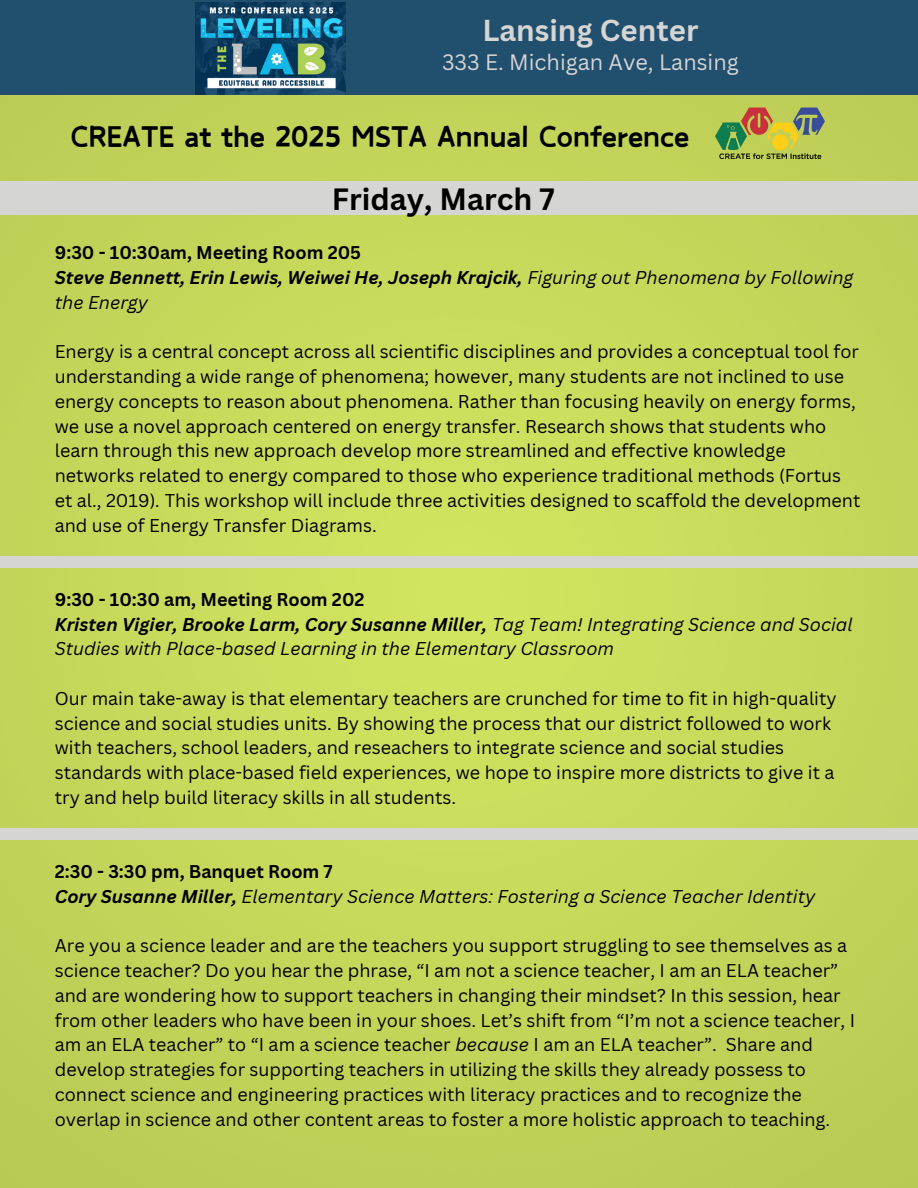
<style>
.page{position:relative;width:918px;height:1188px;background:#fff}
.page>*{position:absolute;margin:0;border:0;box-sizing:border-box;transform-origin:0 0}
.t1{font:900 33.15px "Canva Funny";color:#000}
.t2{font:700 30px "Canva Sans";color:#000}
.t3{font:700 29.4px "Canva Sans";color:#d5d5d4}
.t4{font:21.75px "Canva Sans";color:#d5d5d4}
.t5{font:18px/24.8px "Canva Sans";color:#000}
.t6{font:italic 18px/24.8px "Canva Sans";color:#000}
.t7{font:italic 700 18px/24.8px "Canva Sans";color:#000}
.t8{font:700 18px "Canva Sans";color:#000}
.s1{font-weight:400}
.s2{font-style:italic}
.s3{font-weight:700}
</style>
<div class="page">
<img style="left:0;top:95px;width:918px;height:1093px">
<div style="left:0;top:182px;width:918px;height:33px;background:#d5d5d4"></div>
<img style="left:714px;top:106px;width:112px;height:53px">
<div style="left:0;top:0;width:918px;height:95px;background:#214f6e"></div>
<img style="left:196px;top:2px;width:149px;height:93px">
<div style="left:0;top:556px;width:918px;height:11px;background:#d5d5d4"></div>
<div style="left:0;top:828px;width:918px;height:12px;background:#d5d5d4"></div>
<p class="t3" style="left:482px;top:9px;width:218px">Lansing Center</p>
<p class="t4" style="left:442px;top:47px;width:298px">333 E. Michigan Ave, Lansing</p>
<p class="t1" style="left:70px;top:121px;width:620px">CREATE at the 2025 MSTA Annual Conference</p>
<p class="t2" style="left:332px;top:178px;width:224px">Friday, March 7</p>
<p class="t8" style="left:55px;top:240px;width:308px">9:30 - 10:30am, Meeting Room 205</p>
<h3 class="t7" style="left:55px;top:265px;width:800px">Steve Bennett, Erin Lewis, Weiwei He, Joseph Krajcik, <span class="s1">Figuring out Phenomena by Following the Energy</span></h3>
<h4 class="t5" style="left:55px;top:339px;width:807px">Energy is a central concept across all scientific disciplines and provides a conceptual tool for understanding a wide range of phenomena; however, many students are not inclined to use energy concepts to reason about phenomena. Rather than focusing heavily on energy forms, we use a novel approach centered on energy transfer. Research shows that students who learn through this new approach develop more streamlined and effective knowledge networks related to energy compared to those who experience traditional methods (Fortus et al., 2019)<span class="s2">.</span> This workshop will include three activities designed to scaffold the development and use of Energy Transfer Diagrams.</h4>
<p class="t8" style="left:55px;top:587px;width:311px">9:30 - 10:30 am, Meeting Room 202</p>
<h2 class="t6" style="left:55px;top:611px;width:799px"><span class="s3">Kristen Vigier, Brooke Larm, Cory Susanne Miller,</span> Tag Team! Integrating Science and Social<br>Studies with Place-based Learning in the Elementary Classroom</h2>
<h1 class="t5" style="left:55px;top:686px;width:783px">Our main take-away is that elementary teachers are crunched for time to fit in high-quality science and social studies units. By showing the process that our district followed to work with teachers, school leaders, and reseachers to integrate science and social studies standards with place-based field experiences, we hope to inspire more districts to give it a try and help build literacy skills in all students.</h1>
<p class="t8" style="left:55px;top:859px;width:279px">2:30 - 3:30 pm, Banquet Room 7</p>
<p class="t6" style="left:55px;top:884px;width:762px"><span class="s3">Cory Susanne Miller,</span> Elementary Science Matters: Fostering a Science Teacher Identity</p>
<p class="t5" style="left:55px;top:933px;width:802px">Are you a science leader and are the teachers you support struggling to see themselves as a science teacher? Do you hear the phrase, “I am not a science teacher, I am an ELA teacher” and are wondering how to support teachers in changing their mindset? In this session, hear from other leaders who have been in your shoes. Let’s shift from “I’m not a science teacher, I am an ELA teacher” to “I am a science teacher <span class="s2">because</span> I am an ELA teacher”. Share and develop strategies for supporting teachers in utilizing the skills they already possess to connect science and engineering practices with literacy practices and to recognize the overlap in science and other content areas to foster a more holistic approach to teaching.</p>
</div>
